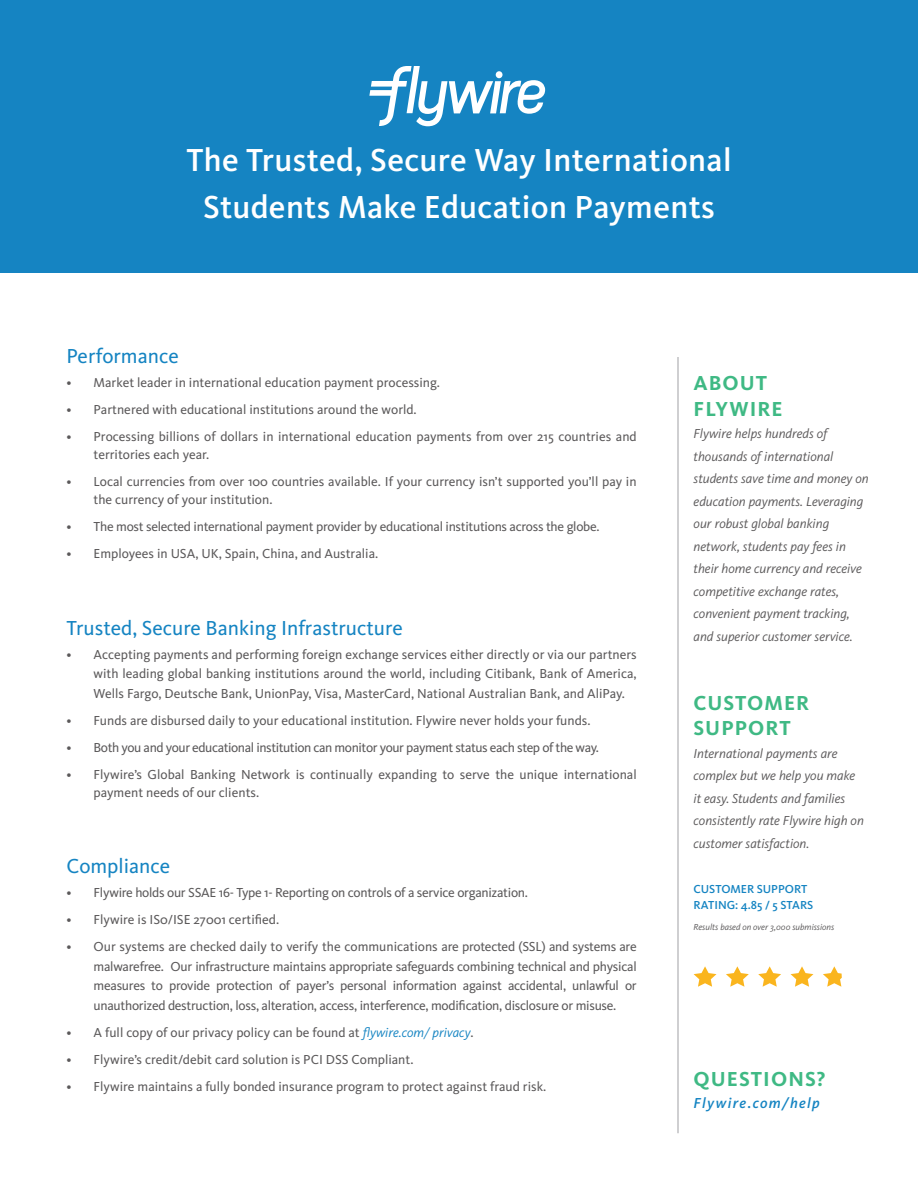
<style>
.page{position:relative;width:918px;height:1188px;background:#fff}
.page>*{position:absolute;margin:0;border:0;box-sizing:border-box;transform-origin:0 0}
.t1{font:500 33px/46.5px "Kievit OT";letter-spacing:.01em;color:#fff;text-align:center}
.t2{font:21px "Kievit OT";color:#1584c2}
.t3{font:700 21px/25.5px "Kievit OT";letter-spacing:.05em;color:#3fb984}
.t4{font:italic 500 15px "Kievit OT";letter-spacing:.09em;color:#1584c2}
.t5{font:13.5px/19.5px "Kievit OT";color:#5b595a}
.t6{font:italic 13.5px/22.5px "Kievit OT";color:#5b595a}
.t7{font:13.5px "Kievit OT";letter-spacing:-.02em;color:#5b595a}
.t8{font:13.5px "Kievit OT";letter-spacing:-.03em;color:#5b595a}
.t9{font:500 12px/16.5px "Kievit OT";color:#1584c2}
.t10{font:italic 9px "Kievit OT";color:#5b595a}
.s1{font-style:italic;color:#1584c2}
</style>
<div class="page">
<div style="left:0;top:0;width:918px;height:273px;background:#1584c2"></div>
<svg style="left:369px;top:66px;width:176px;height:60px"></svg>
<div style="left:496px;top:71px;width:7px;height:7px;background:#fff;border-radius:50%"></div>
<svg style="left:694px;top:966px;width:22px;height:21px"></svg>
<svg style="left:726px;top:966px;width:23px;height:21px"></svg>
<svg style="left:758px;top:966px;width:23px;height:21px"></svg>
<svg style="left:791px;top:966px;width:22px;height:21px"></svg>
<svg style="left:823px;top:966px;width:19px;height:21px"></svg>
<hr style="left:678px;top:357px;width:1px;height:776px;background:#a0a1a5">
<h1 class="t1" style="left:186px;top:137px;width:547px">The Trusted, Secure Way International<br>Students Make Education Payments</h1>
<h2 class="t2" style="left:67px;top:344px;width:114px">Performance</h2>
<p class="t5" style="left:67px;top:373px;width:375px">• Market leader in international education payment processing.</p>
<p class="t5" style="left:67px;top:400px;width:352px">• Partnered with educational institutions around the world.</p>
<p class="t5" style="left:94px;top:428px;width:545px;line-height:18px;text-indent:-27px">• Processing billions of dollars in international education payments from over 215 countries and territories each year.</p>
<p class="t5" style="left:94px;top:473px;width:545px;line-height:18px;text-indent:-27px">• Local currencies from over 100 countries available. If your currency isn’t supported you’ll pay in the currency of your institution.</p>
<p class="t7" style="left:67px;top:519px;width:535px">• The most selected international payment provider by educational institutions across the globe.</p>
<p class="t5" style="left:67px;top:544px;width:313px">• Employees in USA, UK, Spain, China, and Australia.</p>
<h2 class="t3" style="left:694px;top:370px;width:91px">ABOUT<br>FLYWIRE</h2>
<p class="t6" style="left:694px;top:422px;width:177px">Flywire helps hundreds of thousands of international students save time and money on education payments. Leveraging our robust global banking network, students pay fees in their home currency and receive competitive exchange rates, convenient payment tracking, and superior customer service.</p>
<h2 class="t2" style="left:67px;top:615px;width:338px">Trusted, Secure Banking Infrastructure</h2>
<p class="t5" style="left:94px;top:644px;width:545px;text-align:justify;text-indent:-27px">• Accepting payments and performing foreign exchange services either directly or via our partners with leading global banking institutions around the world, including Citibank, Bank of America, Wells Fargo, Deutsche Bank, UnionPay, Visa, MasterCard, National Australian Bank, and AliPay.</p>
<p class="t5" style="left:67px;top:710px;width:525px">• Funds are disbursed daily to your educational institution. Flywire never holds your funds.</p>
<p class="t8" style="left:67px;top:739px;width:534px">• Both you and your educational institution can monitor your payment status each step of the way.</p>
<p class="t5" style="left:94px;top:765px;width:545px;line-height:18px;text-indent:-27px">• Flywire’s Global Banking Network is continually expanding to serve the unique international payment needs of our clients.</p>
<h2 class="t3" style="left:694px;top:690px;width:117px">CUSTOMER<br>SUPPORT</h2>
<p class="t6" style="left:694px;top:742px;width:172px">International payments are complex but we help you make it easy. Students and families consistently rate Flywire high on customer satisfaction.</p>
<p class="t9" style="left:694px;top:880px;width:121px">CUSTOMER SUPPORT<br>RATING: 4.85 / 5 STARS</p>
<p class="t10" style="left:694px;top:922px;width:142px">Results based on over 3,000 submissions</p>
<h2 class="t2" style="left:67px;top:854px;width:105px">Compliance</h2>
<p class="t7" style="left:67px;top:885px;width:463px">• Flywire holds our SSAE 16- Type 1- Reporting on controls of a service organization.</p>
<p class="t5" style="left:67px;top:910px;width:214px">• Flywire is IS0/ISE 27001 certified.</p>
<p class="t5" style="left:94px;top:937px;width:545px;text-align:justify;text-indent:-27px">• Our systems are checked daily to verify the communications are protected (SSL) and systems are malwarefree. Our infrastructure maintains appropriate safeguards combining technical and physical measures to provide protection of payer’s personal information against accidental, unlawful or unauthorized destruction, loss, alteration, access, interference, modification, disclosure or misuse.</p>
<p class="t5" style="left:67px;top:1022px;width:409px">• A full copy of our privacy policy can be found at <span class="s1">flywire.com/ privacy</span>.</p>
<p class="t5" style="left:67px;top:1049px;width:349px">• Flywire’s credit/debit card solution is PCI DSS Compliant.</p>
<p class="t5" style="left:67px;top:1076px;width:481px">• Flywire maintains a fully bonded insurance program to protect against fraud risk.</p>
<h2 class="t3" style="left:694px;top:1066px;width:134px">QUESTIONS?</h2>
<p class="t4" style="left:694px;top:1094px;width:128px">Flywire.com/help</p>
</div>
